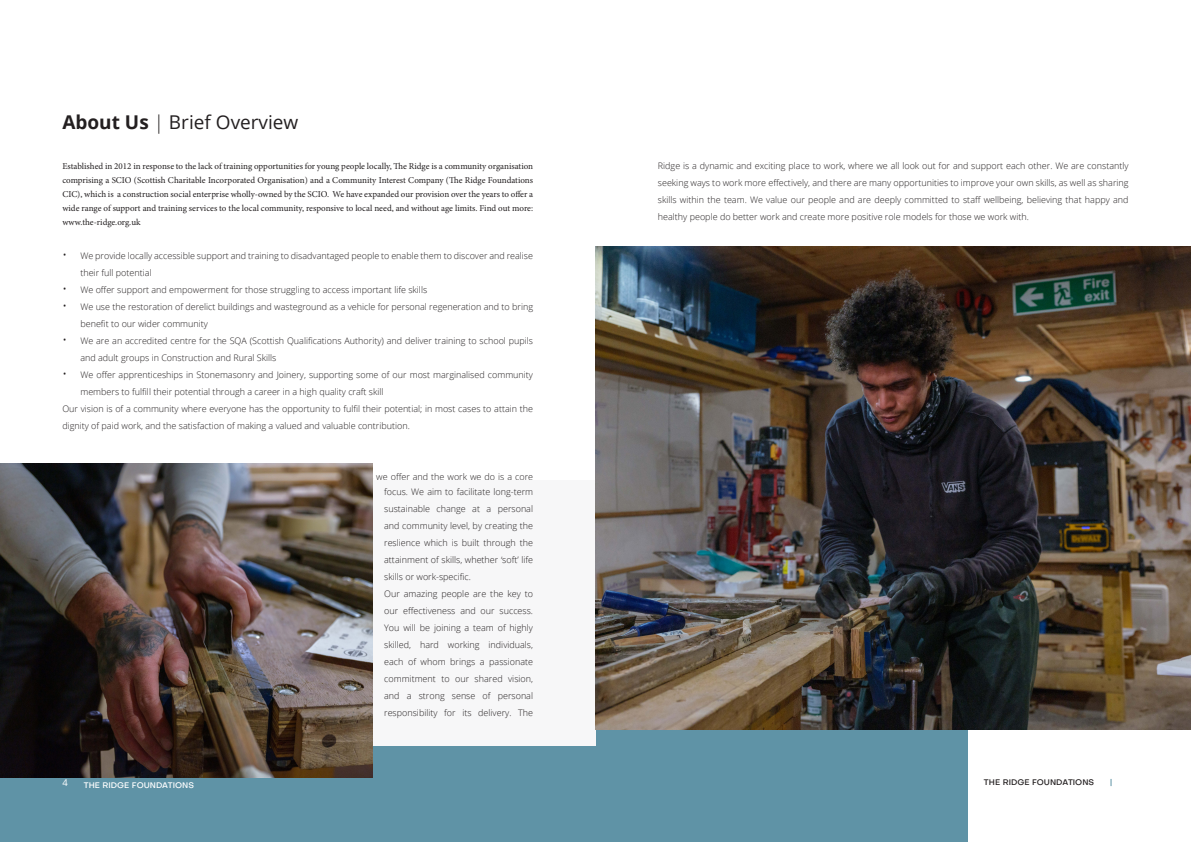
<style>
.page{position:relative;width:1191px;height:842px;background:#fff}
.page>*{position:absolute;margin:0;border:0;box-sizing:border-box;transform-origin:0 0}
.t1{font:19px "Open Sans";color:#231f20}
.t2{font:9.4px "Open Sans";color:#fff}
.t3{font:300 9px/17px "Open Sans";color:#231f20}
.Body_Text{font:9px/14px "Minion Pro";letter-spacing:-.005em;color:#231f20;text-align:justify}
.t4{font:500 8px "Objectivity";color:#fff}
.t5{font:500 8px "Objectivity";color:#231f20}
.s1{font-weight:700}
.s2{font-weight:300}
.s3{font-size:12px}
</style>
<div class="page">
<div style="left:0;top:497px;width:967px;height:345px;background:#5f93a6"></div>
<div style="left:372px;top:480px;width:223px;height:266px;background:#f7f7f8"></div>
<img style="left:0;top:463px;width:372px;height:314px">
<img style="left:595px;top:247px;width:596px;height:482px">
<p class="t1" style="left:62px;top:109px;width:237px"><span class="s1">About Us</span> <span class="s2">|</span> Brief Overview</p>
<p class="Body_Text" style="left:62px;top:159px;width:472px">Established in 2012 in response to the lack of training opportunities for young people locally, The Ridge is a community organisation comprising a SCIO (Scottish Charitable Incorporated Organisation) and a Community Interest Company (The Ridge Foundations CIC), which is a construction social enterprise wholly-owned by the SCIO. We have expanded our provision over the years to offer a wide range of support and training services to the local community, responsive to local need, and without age limits. Find out more: www.the-ridge.org.uk</p>
<p class="t3" style="left:80px;top:247px;width:454px;text-indent:-18px"><span class="s3">•</span> We provide locally accessible support and training to disadvantaged people to enable them to discover and realise their full potential</p>
<p class="t3" style="left:62px;top:281px;width:366px"><span class="s3">•</span> We offer support and empowerment for those struggling to access important life skills</p>
<p class="t3" style="left:80px;top:298px;width:454px;text-indent:-18px"><span class="s3">•</span> We use the restoration of derelict buildings and wasteground as a vehicle for personal regeneration and to bring benefit to our wider community</p>
<p class="t3" style="left:80px;top:332px;width:454px;text-indent:-18px"><span class="s3">•</span> We are an accredited centre for the SQA (Scottish Qualifications Authority) and deliver training to school pupils and adult groups in Construction and Rural Skills</p>
<p class="t3" style="left:80px;top:366px;width:454px;text-indent:-18px"><span class="s3">•</span> We offer apprenticeships in Stonemasonry and Joinery, supporting some of our most marginalised community members to fulfill their potential through a career in a high quality craft skill</p>
<p class="t3" style="left:62px;top:400px;width:472px">Our vision is of a community where everyone has the opportunity to fulfil their potential; in most cases to attain the dignity of paid work, and the satisfaction of making a valued and valuable contribution.</p>
<p class="t3" style="left:384px;top:482px;width:150px;text-align:justify">focus. We aim to facilitate long-term sustainable change at a personal and community level, by creating the reslience which is built through the attainment of skills, whether ‘soft’ life skills or work-specific.</p>
<p class="t3" style="left:384px;top:584px;width:150px;text-align:justify">Our amazing people are the key to our effectiveness and our success.<br>You will be joining a team of highly skilled, hard working individuals, each of whom brings a passionate commitment to our shared vision, and a strong sense of personal responsibility for its delivery. The</p>
<p class="t3" style="left:658px;top:157px;width:472px;text-align:justify">Ridge is a dynamic and exciting place to work, where we all look out for and support each other. We are constantly seeking ways to work more effectively, and there are many opportunities to improve your own skills, as well as sharing skills within the team. We value our people and are deeply committed to staff wellbeing, believing that happy and healthy people do better work and create more positive role models for those we work with.</p>
<p class="t2" style="left:62px;top:776px;width:7px">4</p>
<p class="t4" style="left:84px;top:780px;width:112px">THE RIDGE FOUNDATIONS</p>
<p class="t5" style="left:984px;top:777px;width:112px">THE RIDGE FOUNDATIONS</p>
</div>
